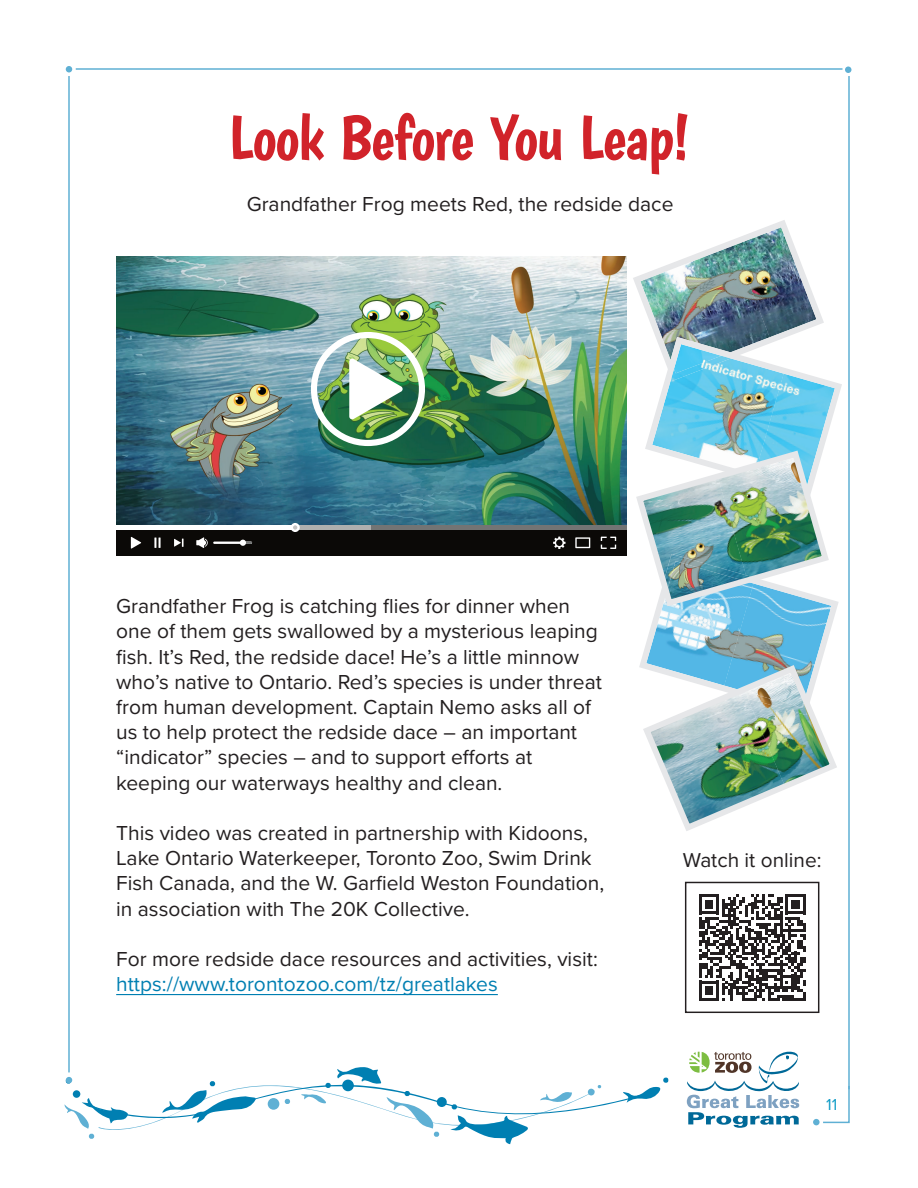
<style>
.page{position:relative;width:918px;height:1188px;background:#fff}
.page>*{position:absolute;margin:0;border:0;box-sizing:border-box;transform-origin:0 0}
.t1{font:63px "Boogaloo";letter-spacing:-.015em;color:#d1232a}
.t2{font:21px/25.2px "Proxima Nova";color:#231f20}
.t3{font:21px "Proxima Nova";color:#007fb2}
.t4{font:20.85px "Proxima Nova";color:#231f20}
.t5{font:16.5px "Proxima Nova";color:#109cc6}
</style>
<div class="page">
<hr style="left:68px;top:76px;width:2px;height:996px;background:#5fb0d4">
<hr style="left:848px;top:76px;width:2px;height:1013px;background:#5fb0d4">
<hr style="left:76px;top:68px;width:767px;height:2px;background:#5fb0d4">
<svg style="left:66px;top:66px;width:6px;height:6px"></svg>
<svg style="left:845px;top:67px;width:6px;height:6px"></svg>
<svg style="left:64px;top:1067px;width:605px;height:77px"></svg>
<div style="left:813px;top:1119px;width:7px;height:6px;background:#5fb0d4;border-radius:50%"></div>
<svg style="left:823px;top:1084px;width:27px;height:40px"></svg>
<svg style="left:687px;top:1051px;width:112px;height:77px"></svg>
<hr style="left:116px;top:994px;width:382px;height:1px;background:#007fb2">
<svg style="left:699px;top:894px;width:107px;height:107px"></svg>
<div style="left:685px;top:882px;width:134px;height:131px;border:1px solid #231f20"></div>
<img style="left:116px;top:256px;width:510px;height:269px">
<div style="left:116px;top:530px;width:510px;height:26px;background:#0b0907"></div>
<svg style="left:154px;top:538px;width:7px;height:10px"></svg>
<svg style="left:174px;top:539px;width:10px;height:8px"></svg>
<svg style="left:131px;top:537px;width:10px;height:12px"></svg>
<svg style="left:601px;top:537px;width:15px;height:12px"></svg>
<svg style="left:575px;top:537px;width:15px;height:11px"></svg>
<svg style="left:553px;top:537px;width:13px;height:12px"></svg>
<hr style="left:213px;top:542px;width:39px;height:2px;background:#fff">
<svg style="left:240px;top:540px;width:12px;height:6px"></svg>
<svg style="left:196px;top:537px;width:12px;height:11px"></svg>
<div style="left:116px;top:525px;width:510px;height:5px;background:#737474"></div>
<div style="left:116px;top:525px;width:179px;height:5px;background:#fff"></div>
<div style="left:297px;top:525px;width:74px;height:5px;background:#afafaf"></div>
<svg style="left:291px;top:523px;width:9px;height:9px"></svg>
<svg style="left:293px;top:525px;width:4px;height:5px"></svg>
<img style="left:311px;top:332px;width:114px;height:114px">
<img style="left:633px;top:220px;width:209px;height:611px">
<h1 class="t1" style="left:228px;top:100px;width:463px">Look Before You Leap!</h1>
<p class="t2" style="left:247px;top:190px;width:428px">Grandfather Frog meets Red, the redside dace</p>
<p class="t2" style="left:116px;top:593px;width:487px">Grandfather Frog is catching flies for dinner when one of them gets swallowed by a mysterious leaping fish. It’s Red, the redside dace! He’s a little minnow who’s native to Ontario. Red’s species is under threat from human development. Captain Nemo asks all of us to help protect the redside dace – an important “indicator” species – and to support efforts at keeping our waterways healthy and clean.</p>
<p class="t2" style="left:116px;top:820px;width:490px">This video was created in partnership with Kidoons, Lake Ontario Waterkeeper, Toronto Zoo, Swim Drink Fish Canada, and the W. Garfield Weston Foundation, in association with The 20K Collective.</p>
<p class="t2" style="left:116px;top:946px;width:483px">For more redside dace resources and activities, visit:</p>
<p class="t3" style="left:116px;top:969px;width:383px">https://www.torontozoo.com/tz/greatlakes</p>
<p class="t4" style="left:683px;top:844px;width:140px">Watch it online:</p>
<p class="t5" style="left:826px;top:1092px;width:13px">11</p>
</div>
